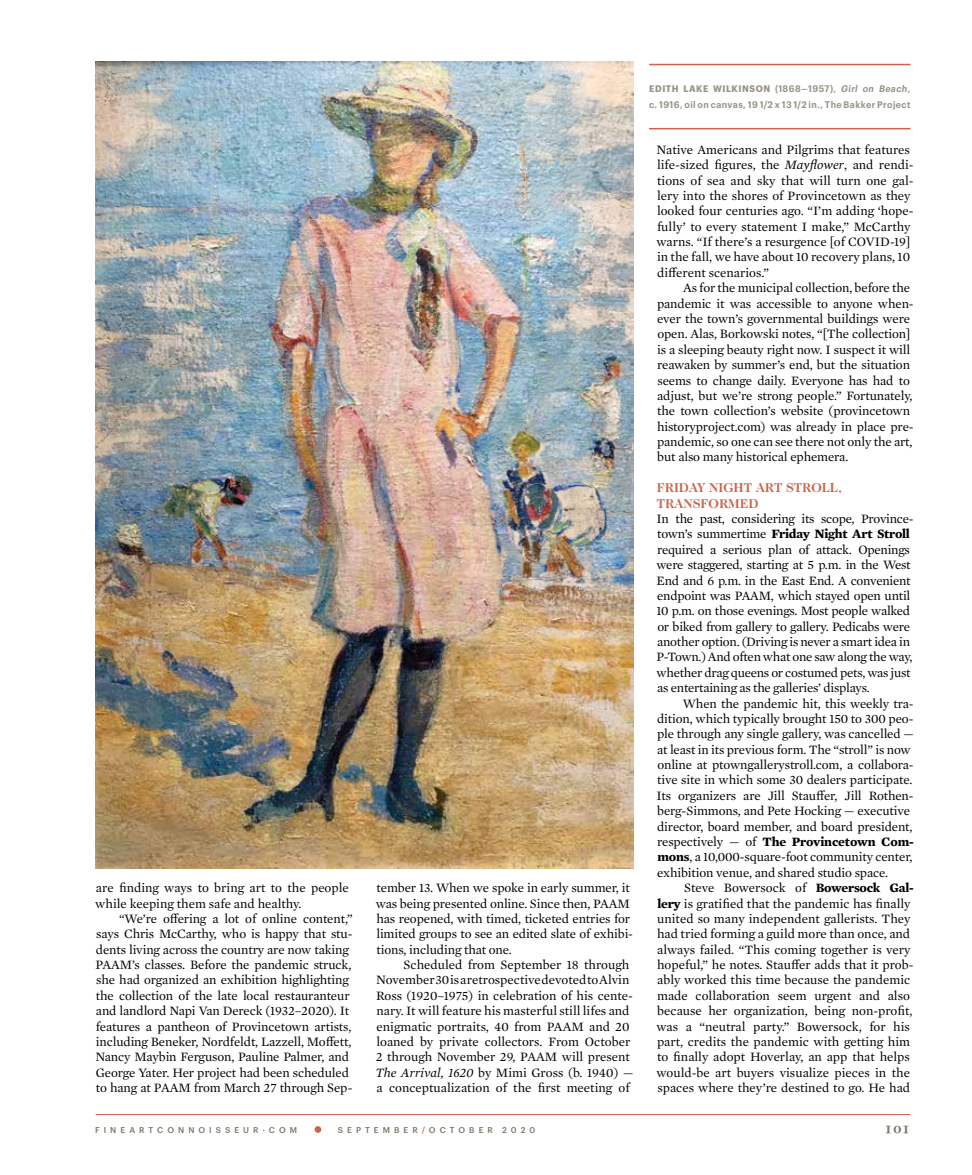
<style>
.page{position:relative;width:972px;height:1175px;background:#fff}
.page>*{position:absolute;margin:0;border:0;box-sizing:border-box;transform-origin:0 0}
.t1{font:700 16.5px "Caslon Classico";color:#7a7667}
.t2{font:13.05px/15.3px "Mercury Text G1";letter-spacing:-.01em;color:#000}
.t3{font:700 13.05px/15.3px "Caslon Two Twenty Four LT";color:#c9644a}
.t4{font:600 9.3px/15.3px "Graphik Narrow";letter-spacing:.045em;color:#9a9589}
.t5{font:500 8.25px "Graphik";letter-spacing:.49em;color:#7a7667}
.s1{font-style:italic}
.s2{font-weight:700}
.s3{color:#c9644a}
</style>
<div class="page">
<hr style="left:96px;top:1114px;width:814px;height:1px;background:#c9644a">
<svg style="left:315px;top:1126px;width:6px;height:6px"></svg>
<img style="left:96px;top:62px;width:538px;height:806px">
<hr style="left:649px;top:64px;width:261px;height:1px;background:#c9644a">
<hr style="left:649px;top:128px;width:261px;height:1px;background:#c9644a">
<p class="t2" style="left:95px;top:879px;width:255px">are finding ways to bring art to the people while keeping them safe and healthy.</p>
<p class="t2" style="left:95px;top:910px;width:259px;text-indent:24px">“We’re offering a lot of online content,” says Chris McCarthy, who is happy that stu&shy;dents living across the country are now taking PAAM’s classes. Before the pandemic struck, she had organized an exhibition highlighting the collection of the late local restauranteur and landlord Napi Van Dereck (1932–2020). It features a pantheon of Provincetown artists, including Beneker, Nordfeldt, Lazzell, Moffett, Nancy Maybin Ferguson, Pauline Palmer, and George Yater. Her project had been scheduled to hang at PAAM from March 27 through Sep-</p>
<p class="t2" style="left:376px;top:879px;width:259px">tember 13. When we spoke in early summer, it was being presented online. Since then, PAAM has reopened, with timed, ticketed entries for limited groups to see an edited slate of exhibi&shy;tions, including that one.</p>
<p class="t2" style="left:376px;top:956px;width:259px;text-indent:28px">Scheduled from September 18 through November 30 is a retrospective devoted to Alvin Ross (1920–1975) in celebration of his cente&shy;nary. It will feature his masterful still lifes and enigmatic portraits, 40 from PAAM and 20 loaned by private collectors. From October 2 through November 29, PAAM will present <span class="s1">The Arrival, 1620</span> by Mimi Gross (b. 1940) — a conceptualization of the first meeting of</p>
<p class="t4" style="left:649px;top:81px;width:263px"><span class="s2">EDITH LAKE WILKINSON</span> (1868–1957), <span class="s1">Girl on Beach</span>, c. 1916, oil on canvas, 19 1/2 x 13 1/2 in., The Bakker Project</p>
<p class="t2" style="left:656px;top:141px;width:259px">Native Americans and Pilgrims that features life-sized figures, the <span class="s1">Mayflower</span>, and rendi&shy;tions of sea and sky that will turn one gal&shy;lery into the shores of Provincetown as they looked four centuries ago. “I’m adding ‘hope&shy;fully’ to every statement I make,” McCarthy warns. “If there’s a resurgence [of COVID-19] in the fall, we have about 10 recovery plans, 10 different scenarios.”</p>
<p class="t2" style="left:657px;top:279px;width:258px;text-indent:26px">As for the municipal collection, before the pandemic it was accessible to anyone when&shy;ever the town’s governmental buildings were open. Alas, Borkowski notes, “[The collection] is a sleeping beauty right now. I suspect it will reawaken by summer’s end, but the situation seems to change daily. Everyone has had to adjust, but we’re strong people.” Fortunately, the town collection’s website (provincetown historyproject.com) was already in place pre&shy;pandemic, so one can see there not only the art, but also many historical ephemera.</p>
<p class="t3" style="left:657px;top:480px;width:187px">FRIDAY NIGHT ART STROLL,<br>TRANSFORMED</p>
<p class="t2" style="left:656px;top:510px;width:259px">In the past, considering its scope, Province&shy;town’s summertime <span class="s2">Friday Night Art Stroll </span>required a serious plan of attack. Openings were staggered, starting at 5 p.m. in the West End and 6 p.m. in the East End. A convenient endpoint was PAAM, which stayed open until 10 p.m. on those evenings. Most people walked or biked from gallery to gallery. Pedicabs were another option. (Driving is never a smart idea in P-Town.) And often what one saw along the way, whether drag queens or costumed pets, was just as entertaining as the galleries’ displays.</p>
<p class="t2" style="left:657px;top:695px;width:259px;text-indent:26px">When the pandemic hit, this weekly tra&shy;dition, which typically brought 150 to 300 peo&shy;ple through any single gallery, was cancelled — at least in its previous form. The “stroll” is now online at ptowngallerystroll.com, a collabora&shy;tive site in which some 30 dealers participate.<br>Its organizers are Jill Stauffer, Jill Rothen&shy;berg-Simmons, and Pete Hocking — executive director, board member, and board president, respectively — of <span class="s2">The Provincetown Com&shy;mons</span>, a 10,000-square-foot community center, exhibition venue, and shared studio space.</p>
<p class="t2" style="left:656px;top:879px;width:259px;text-indent:28px">Steve Bowersock of <span class="s2">Bowersock Gal&shy;lery</span> is gratified that the pandemic has finally united so many independent gallerists. They had tried forming a guild more than once, and always failed. “This coming together is very hopeful,” he notes. Stauffer adds that it prob&shy;ably worked this time because the pandemic made collaboration seem urgent and also because her organization, being non-profit, was a “neutral party.” Bowersock, for his part, credits the pandemic with getting him to finally adopt Hoverlay, an app that helps would-be art buyers visualize pieces in the spaces where they’re destined to go. He had</p>
<p class="t5" style="left:95px;top:1124px;width:204px">FINEARTCONNOISSEUR·COM</p>
<p class="t5" style="left:338px;top:1124px;width:199px">SEPTEMBER<span class="s3">/</span>OCTOBER 2020</p>
<p class="t1" style="left:884px;top:1117px;width:28px">101</p>
</div>
